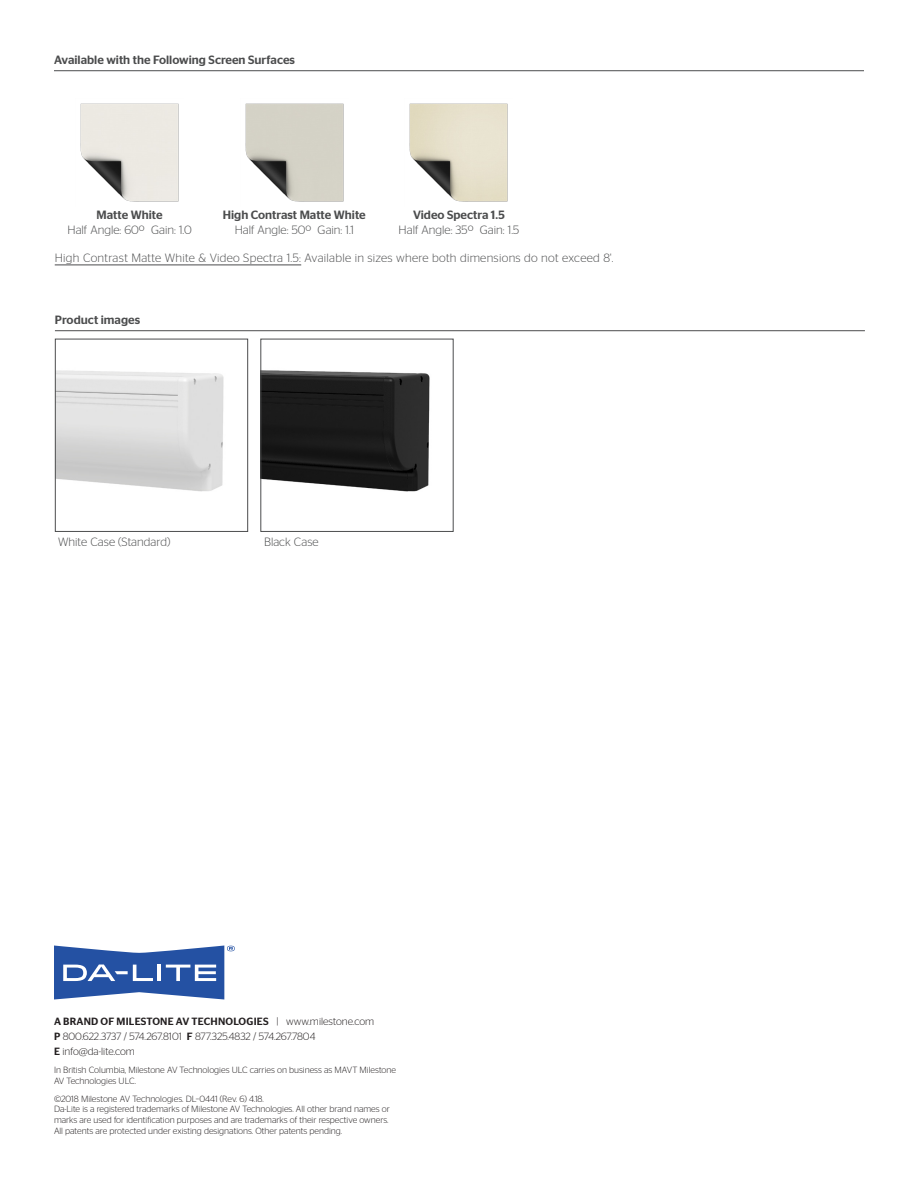
<style>
.page{position:relative;width:918px;height:1188px;background:#fff}
.page>*{position:absolute;margin:0;border:0;box-sizing:border-box;transform-origin:0 0}
.Product_Note_Copy{font:300 12px "Stag Sans";letter-spacing:.01em;color:#4b4c4d}
.t1{font:500 12px "Stag Sans";color:#4b4c4d}
.t2{font:300 10.5px/15.1px "Stag Sans";letter-spacing:-.005em;color:#231f20}
.t3{font:500 10.5px "Stag Sans";letter-spacing:.02em;color:#231f20}
.t4{font:300 9px/10.8px "Stag Sans";color:#231f20}
.s1{font-weight:300}
.s2{font-weight:500}
</style>
<div class="page">
<hr style="left:54px;top:70px;width:810px;height:1px;background:#4b4c4d">
<hr style="left:55px;top:330px;width:810px;height:1px;background:#4b4c4d">
<svg style="left:54px;top:946px;width:181px;height:54px"></svg>
<img style="left:262px;top:370px;width:168px;height:122px">
<div style="left:260px;top:339px;width:194px;height:193px;border:1px solid #4b4c4d"></div>
<img style="left:57px;top:370px;width:167px;height:122px">
<div style="left:55px;top:339px;width:193px;height:193px;border:1px solid #4b4c4d"></div>
<img style="left:80px;top:103px;width:99px;height:99px">
<img style="left:245px;top:103px;width:99px;height:99px">
<img style="left:409px;top:103px;width:99px;height:99px">
<hr style="left:55px;top:265px;width:246px;height:1px;background:#4b4c4d">
<p class="t1" style="left:54px;top:52px;width:243px">Available with the Following Screen Surfaces</p>
<p class="t1" style="left:97px;top:208px;width:68px">Matte White</p>
<p class="Product_Note_Copy" style="left:68px;top:223px;width:126px">Half Angle: 60º Gain: 1.0</p>
<p class="t1" style="left:223px;top:208px;width:144px">High Contrast Matte White</p>
<p class="Product_Note_Copy" style="left:235px;top:223px;width:121px">Half Angle: 50º Gain: 1.1</p>
<p class="t1" style="left:413px;top:208px;width:93px">Video Spectra 1.5</p>
<p class="Product_Note_Copy" style="left:399px;top:223px;width:122px">Half Angle: 35º Gain: 1.5</p>
<p class="Product_Note_Copy" style="left:55px;top:251px;width:560px">High Contrast Matte White &amp; Video Spectra 1.5: Available in sizes where both dimensions do not exceed 8'.</p>
<p class="t1" style="left:55px;top:312px;width:87px">Product images</p>
<p class="Product_Note_Copy" style="left:58px;top:536px;width:114px">White Case (Standard)</p>
<p class="Product_Note_Copy" style="left:264px;top:536px;width:56px">Black Case</p>
<p class="t3" style="left:54px;top:1016px;width:322px">A BRAND OF MILESTONE AV TECHNOLOGIES <span class="s1">| www.milestone.com</span></p>
<p class="t2" style="left:54px;top:1028px;width:263px"><span class="s2">P</span> 800.622.3737 / 574.267.8101 <span class="s2">F</span> 877.325.4832 / 574.267.7804<br><span class="s2">E</span> info@da-lite.com</p>
<p class="t4" style="left:54px;top:1065px;width:344px">In British Columbia, Milestone AV Technologies ULC carries on business as MAVT Milestone<br>AV Technologies ULC.</p>
<p class="t4" style="left:54px;top:1093px;width:337px">©2018 Milestone AV Technologies. DL–0441 (Rev. 6) 4.18.<br>Da-Lite is a registered trademarks of Milestone AV Technologies. All other brand names or marks are used for identification purposes and are trademarks of their respective owners.<br>All patents are protected under existing designations. Other patents pending.</p>
</div>
